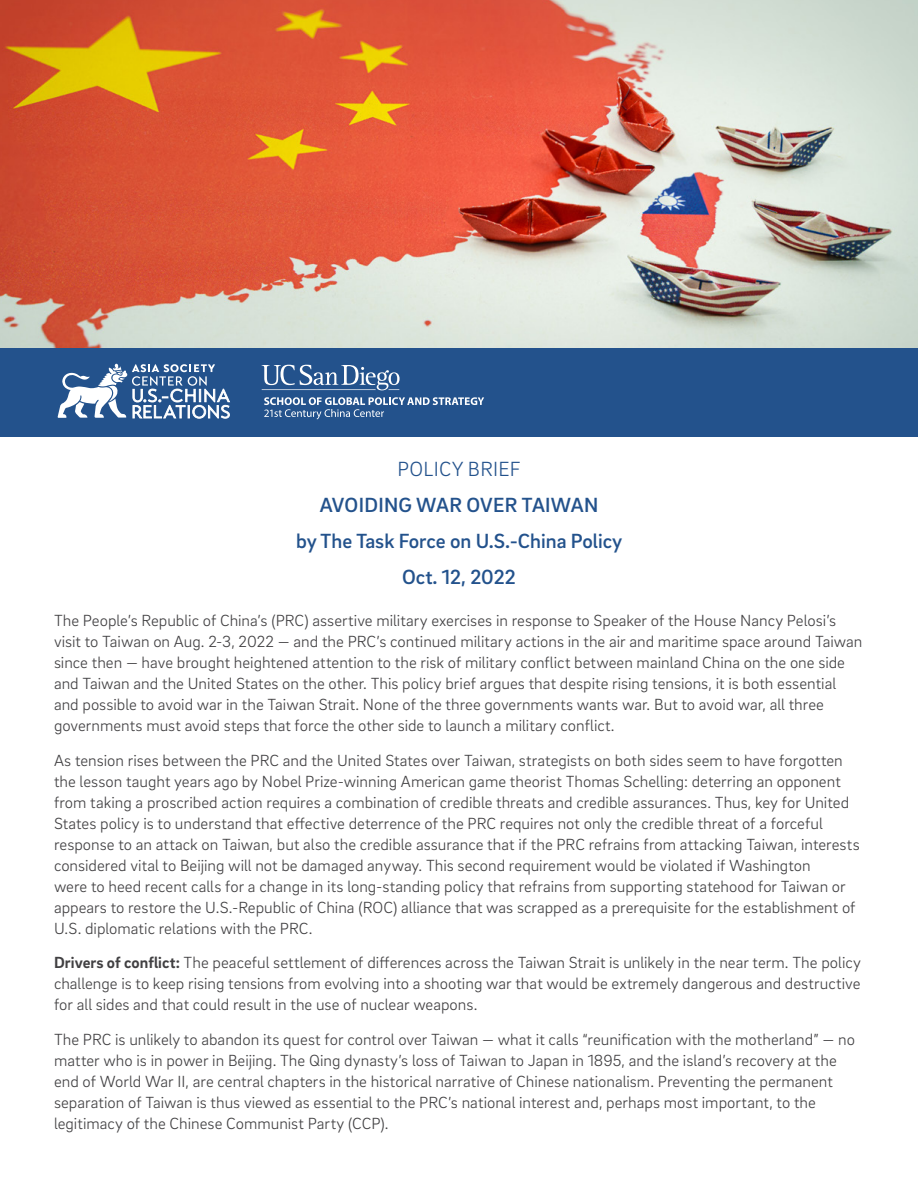
<style>
.page{position:relative;width:918px;height:1188px;background:#fff}
.page>*{position:absolute;margin:0;border:0;box-sizing:border-box;transform-origin:0 0}
.t1{font:500 21px/36px "Brix Sans";color:#23528c;text-align:center}
.t2{font:300 21px "Brix Sans";letter-spacing:.015em;color:#23528c}
.t3{font:300 16.5px/21px "Brix Sans";color:#414042}
.s1{font-weight:700}
</style>
<div class="page">
<img style="left:0;top:0;width:918px;height:348px">
<div style="left:0;top:348px;width:918px;height:88px;background:#23528c"></div>
<svg style="left:262px;top:365px;width:138px;height:25px"></svg>
<svg style="left:264px;top:397px;width:220px;height:22px"></svg>
<svg style="left:58px;top:364px;width:171px;height:54px"></svg>
<p class="t2" style="left:398px;top:456px;width:125px">POLICY BRIEF</p>
<p class="t1" style="left:296px;top:486px;width:328px">AVOIDING WAR OVER TAIWAN<br>by The Task Force on U.S.-China Policy<br>Oct. 12, 2022</p>
<p class="t3" style="left:54px;top:610px;width:810px">The People’s Republic of China’s (PRC) assertive military exercises in response to Speaker of the House Nancy Pelosi’s visit to Taiwan on Aug. 2-3, 2022 — and the PRC’s continued military actions in the air and maritime space around Taiwan since then — have brought heightened attention to the risk of military conflict between mainland China on the one side and Taiwan and the United States on the other. This policy brief argues that despite rising tensions, it is both essential and possible to avoid war in the Taiwan Strait. None of the three governments wants war. But to avoid war, all three governments must avoid steps that force the other side to launch a military conflict.</p>
<p class="t3" style="left:54px;top:749px;width:807px">As tension rises between the PRC and the United States over Taiwan, strategists on both sides seem to have forgotten the lesson taught years ago by Nobel Prize-winning American game theorist Thomas Schelling: deterring an opponent from taking a proscribed action requires a combination of credible threats and credible assurances. Thus, key for United States policy is to understand that effective deterrence of the PRC requires not only the credible threat of a forceful response to an attack on Taiwan, but also the credible assurance that if the PRC refrains from attacking Taiwan, interests considered vital to Beijing will not be damaged anyway. This second requirement would be violated if Washington<br>were to heed recent calls for a change in its long-standing policy that refrains from supporting statehood for Taiwan or appears to restore the U.S.-Republic of China (ROC) alliance that was scrapped as a prerequisite for the establishment of U.S. diplomatic relations with the PRC.</p>
<p class="t3" style="left:54px;top:952px;width:808px;text-align:justify"><span class="s1">Drivers of conflict:</span> The peaceful settlement of differences across the Taiwan Strait is unlikely in the near term. The policy challenge is to keep rising tensions from evolving into a shooting war that would be extremely dangerous and destructive for all sides and that could result in the use of nuclear weapons.</p>
<p class="t3" style="left:54px;top:1028px;width:802px">The PRC is unlikely to abandon its quest for control over Taiwan — what it calls “reunification with the motherland” — no matter who is in power in Beijing. The Qing dynasty’s loss of Taiwan to Japan in 1895, and the island’s recovery at the end of World War II, are central chapters in the historical narrative of Chinese nationalism. Preventing the permanent separation of Taiwan is thus viewed as essential to the PRC’s national interest and, perhaps most important, to the legitimacy of the Chinese Communist Party (CCP).</p>
</div>
